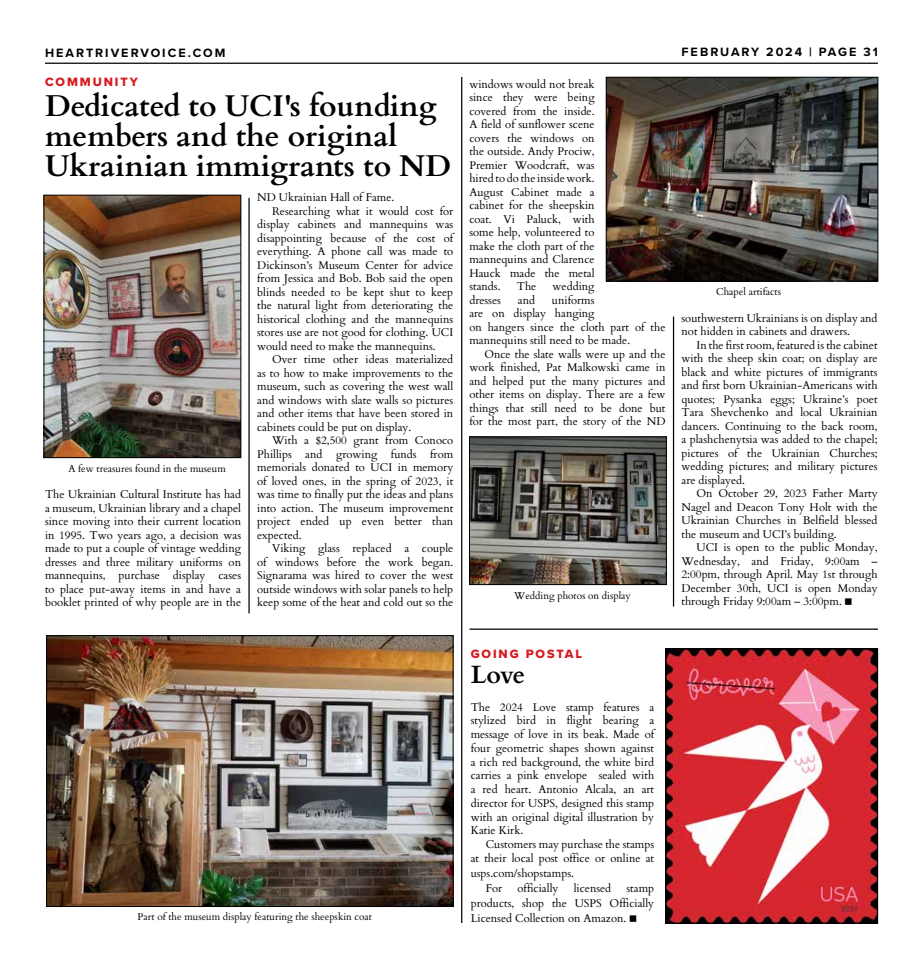
<style>
.page{position:relative;width:923px;height:968px;background:#fff}
.page>*{position:absolute;margin:0;border:0;box-sizing:border-box;transform-origin:0 0}
.t1{font:700 30px/30px "Cardo";color:#000}
.t2{font:700 25px "Cardo";color:#000}
.t3{font:700 12.5px "Proxima Nova";letter-spacing:.16em;color:#000}
.t4{font:12.5px "Proxima Nova Extrabld";letter-spacing:.15em;color:#d71a1f}
.t5{font:11.25px/13.5px "Cardo";color:#000;text-align:justify}
.t6{font:10px "Cardo";color:#000}
</style>
<div class="page">
<hr style="left:45px;top:63px;width:833px;height:1px;background:#000">
<hr style="left:469px;top:628px;width:409px;height:1px;background:#000">
<hr style="left:461px;top:77px;width:1px;height:845px;background:#000">
<hr style="left:673px;top:316px;width:1px;height:290px;background:#000">
<img style="left:667px;top:650px;width:209px;height:271px">
<div style="left:665px;top:648px;width:213px;height:275px;border:1px solid #000"></div>
<img style="left:48px;top:637px;width:403px;height:267px">
<div style="left:46px;top:635px;width:407px;height:271px;border:1px solid #000"></div>
<img style="left:46px;top:197px;width:193px;height:259px">
<div style="left:44px;top:195px;width:197px;height:263px;border:1px solid #000"></div>
<img style="left:471px;top:438px;width:193px;height:145px">
<div style="left:469px;top:436px;width:197px;height:149px;border:1px solid #000"></div>
<img style="left:608px;top:79px;width:268px;height:200px">
<div style="left:606px;top:77px;width:272px;height:204px;border:1px solid #000"></div>
<hr style="left:248px;top:198px;width:2px;height:415px;background:#000">
<p class="t3" style="left:45px;top:44px;width:182px">HEARTRIVERVOICE.COM</p>
<p class="t3" style="left:681px;top:43px;width:198px">FEBRUARY 2024 | PAGE 31</p>
<p class="t4" style="left:45px;top:73px;width:94px">COMMUNITY</p>
<h1 class="t1" style="left:45px;top:89px;width:407px">Dedicated to UCI's founding members and the original<br>Ukrainian immigrants to ND</h1>
<p class="t5" style="left:469px;top:77px;width:127px">windows would not break since they were being covered from the inside.<br>A field of sunflower scene covers the windows on the outside. Andy Prociw, Premier Woodcraft, was hired to do the inside work.<br>August Cabinet made a cabinet for the sheepskin coat. Vi Paluck, with some help, volunteered to make the cloth part of the mannequins and Clarence Hauck made the metal stands.</p>
<p class="t5" style="left:257px;top:190px;width:139px">ND Ukrainian Hall of Fame.</p>
<p class="t5" style="left:272px;top:204px;width:183px">Researching what it would cost for</p>
<p class="t5" style="left:257px;top:217px;width:198px">display cabinets and mannequins was</p>
<p class="t5" style="left:257px;top:231px;width:198px">disappointing because of the cost of</p>
<p class="t5" style="left:257px;top:244px;width:198px">everything. A phone call was made to</p>
<p class="t5" style="left:257px;top:258px;width:198px">Dickinson’s Museum Center for advice</p>
<p class="t5" style="left:257px;top:271px;width:198px">from Jessica and Bob. Bob said the open</p>
<p class="t5" style="left:257px;top:285px;width:198px">blinds needed to be kept shut to keep</p>
<p class="t5" style="left:257px;top:298px;width:198px">the natural light from deteriorating the</p>
<p class="t5" style="left:257px;top:312px;width:197px">historical clothing and the mannequins</p>
<p class="t5" style="left:257px;top:325px;width:198px">stores use are not good for clothing. UCI</p>
<p class="t5" style="left:257px;top:339px;width:180px">would need to make the mannequins.</p>
<p class="t5" style="left:272px;top:352px;width:183px">Over time other ideas materialized</p>
<p class="t5" style="left:257px;top:366px;width:198px">as to how to make improvements to the</p>
<p class="t5" style="left:257px;top:379px;width:198px">museum, such as covering the west wall</p>
<p class="t5" style="left:257px;top:393px;width:198px">and windows with slate walls so pictures</p>
<p class="t5" style="left:257px;top:406px;width:198px">and other items that have been stored in</p>
<p class="t5" style="left:257px;top:420px;width:156px">cabinets could be put on display.</p>
<p class="t5" style="left:272px;top:433px;width:183px">With a $2,500 grant from Conoco</p>
<p class="t5" style="left:257px;top:447px;width:198px">Phillips and growing funds from</p>
<p class="t5" style="left:257px;top:460px;width:198px">memorials donated to UCI in memory</p>
<p class="t5" style="left:257px;top:474px;width:198px">of loved ones, in the spring of 2023, it</p>
<p class="t5" style="left:257px;top:487px;width:197px">was time to finally put the ideas and plans</p>
<p class="t5" style="left:257px;top:501px;width:198px">into action. The museum improvement</p>
<p class="t5" style="left:257px;top:514px;width:198px">project ended up even better than</p>
<p class="t5" style="left:257px;top:528px;width:46px">expected.</p>
<p class="t5" style="left:272px;top:541px;width:183px">Viking glass replaced a couple</p>
<p class="t5" style="left:257px;top:555px;width:198px">of windows before the work began.</p>
<p class="t5" style="left:257px;top:568px;width:198px">Signarama was hired to cover the west</p>
<p class="t5" style="left:257px;top:582px;width:198px">outside windows with solar panels to help</p>
<p class="t5" style="left:257px;top:595px;width:198px">keep some of the heat and cold out so the</p>
<p class="t5" style="left:517px;top:279px;width:21px">The</p>
<p class="t5" style="left:552px;top:279px;width:43px">wedding</p>
<p class="t6" style="left:716px;top:283px;width:66px">Chapel artifacts</p>
<p class="t5" style="left:469px;top:293px;width:198px;text-align:left;text-indent:83px">uniforms<br>are on display hanging<br>on hangers since the cloth part of the mannequins still need to be made.</p>
<p class="t5" style="left:469px;top:347px;width:198px;text-indent:15px">Once the slate walls were up and the work finished, Pat Malkowski came in and helped put the many pictures and other items on display. There are a few things that still need to be done but for the most part, the story of the ND</p>
<p class="t5" style="left:469px;top:293px;width:33px">dresses</p>
<p class="t5" style="left:518px;top:293px;width:19px">and</p>
<p class="t5" style="left:681px;top:311px;width:198px">southwestern Ukrainians is on display and not hidden in cabinets and drawers.</p>
<p class="t5" style="left:681px;top:338px;width:198px;text-indent:15px">In the first room, featured is the cabinet with the sheep skin coat; on display are black and white pictures of immigrants and first born Ukrainian-Americans with quotes; Pysanka eggs; Ukraine’s poet Tara Shevchenko and local Ukrainian dancers. Continuing to the back room, a plashchenytsia was added to the chapel; pictures of the Ukrainian Churches; wedding pictures; and military pictures are displayed.</p>
<p class="t5" style="left:681px;top:486px;width:198px;text-indent:15px">On October 29, 2023 Father Marty Nagel and Deacon Tony Holt with the Ukrainian Churches in Belfield blessed the museum and UCI’s building.</p>
<p class="t5" style="left:681px;top:540px;width:198px;text-indent:15px">UCI is open to the public Monday, Wednesday, and Friday, 9:00am – 2:00pm, through April. May 1st through December 30th, UCI is open Monday through Friday 9:00am – 3:00pm. ■</p>
<p class="t6" style="left:68px;top:461px;width:159px">A few treasures found in the museum</p>
<p class="t5" style="left:45px;top:487px;width:198px">The Ukrainian Cultural Institute has had a museum, Ukrainian library and a chapel since moving into their current location in 1995. Two years ago, a decision was made to put a couple of vintage wedding dresses and three military uniforms on mannequins, purchase display cases to place put-away items in and have a booklet printed of why people are in the</p>
<p class="t6" style="left:514px;top:587px;width:118px">Wedding photos on display</p>
<p class="t4" style="left:470px;top:645px;width:113px">GOING POSTAL</p>
<h2 class="t2" style="left:470px;top:654px;width:56px">Love</h2>
<p class="t5" style="left:470px;top:699px;width:185px">The 2024 Love stamp features a stylized bird in flight bearing a message of love in its beak. Made of four geometric shapes shown against a rich red background, the white bird carries a pink envelope sealed with a red heart. Antonio Alcala, an art director for USPS, designed this stamp with an original digital illustration by Katie Kirk.</p>
<p class="t5" style="left:470px;top:836px;width:185px;text-align:right">Customers may purchase the stamps<br>at their local post office or online at</p>
<p class="t5" style="left:485px;top:865px;width:90px;line-height:15px;text-indent:-15px">usps.com/shopstamps.<br>For</p>
<p class="t5" style="left:517px;top:880px;width:42px">officially</p>
<p class="t5" style="left:573px;top:880px;width:39px">licensed</p>
<p class="t5" style="left:470px;top:880px;width:185px;line-height:15px;text-align:right">stamp<br>products, shop the USPS Officially</p>
<p class="t6" style="left:138px;top:908px;width:236px">Part of the museum display featuring the sheepskin coat</p>
<p class="t5" style="left:470px;top:910px;width:167px">Licensed Collection on Amazon. ■</p>
</div>
